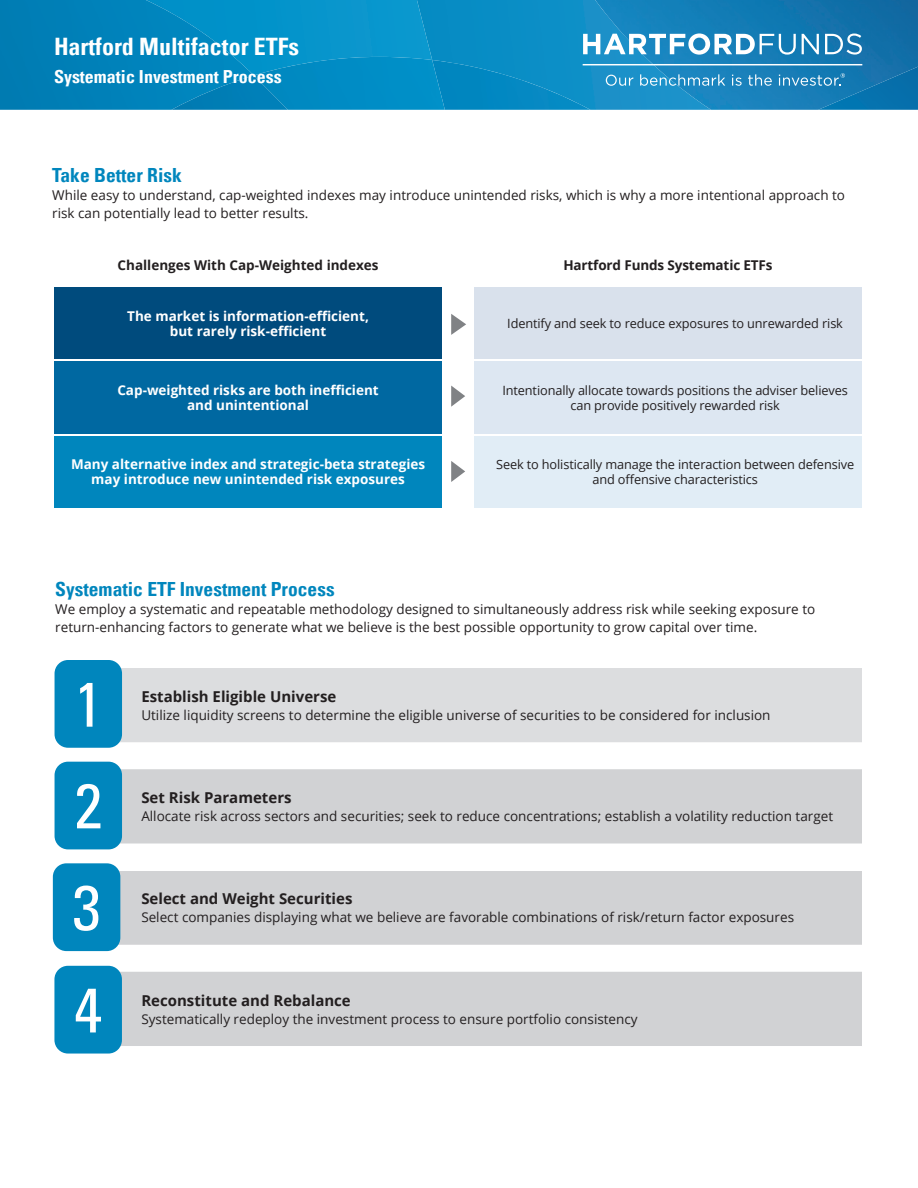
<style>
.page{position:relative;width:918px;height:1188px;background:#fff}
.page>*{position:absolute;margin:0;border:0;box-sizing:border-box;transform-origin:0 0}
.t1{font:condensed 63px/102px "Univers LT Pro";color:#fff;text-align:justify}
.t2{font:700 condensed 24px "Univers LT Pro";color:#fff}
.t3{font:700 condensed 19.5px "Univers LT Pro";color:#0086bd}
.t4{font:700 condensed 18px "Univers LT Pro";color:#fff}
.t5{font:700 15px "Open Sans";color:#231f20}
.t6{font:13.5px/18px "Open Sans";color:#231f20}
.t7{font:700 13.5px/15px "Open Sans";color:#fff;text-align:center}
.t8{font:700 13.5px "Open Sans";color:#231f20}
.t9{font:12.75px/15px "Open Sans";letter-spacing:-.01em;color:#231f20;text-align:center}
</style>
<div class="page">
<div style="left:254px;top:0;width:163px;height:57px;background:#0796cc"></div>
<img style="left:417px;top:0;width:178px;height:110px">
<div style="left:254px;top:57px;width:191px;height:53px;background:#008dc6"></div>
<img style="left:432px;top:60px;width:158px;height:50px">
<img style="left:0;top:0;width:254px;height:110px">
<img style="left:172px;top:75px;width:116px;height:35px">
<img style="left:595px;top:0;width:323px;height:110px">
<img style="left:818px;top:67px;width:100px;height:43px">
<svg style="left:583px;top:33px;width:213px;height:22px"></svg>
<svg style="left:802px;top:34px;width:17px;height:20px"></svg>
<svg style="left:825px;top:34px;width:37px;height:21px"></svg>
<hr style="left:583px;top:64px;width:279px;height:1px;background:#fff">
<svg style="left:606px;top:75px;width:27px;height:11px"></svg>
<svg style="left:640px;top:74px;width:85px;height:12px"></svg>
<svg style="left:732px;top:75px;width:10px;height:11px"></svg>
<svg style="left:748px;top:74px;width:24px;height:12px"></svg>
<svg style="left:779px;top:73px;width:66px;height:13px"></svg>
<div style="left:53px;top:287px;width:390px;height:73px;background:#004b7d"></div>
<div style="left:473px;top:287px;width:390px;height:73px;background:#d9e1ec"></div>
<div style="left:53px;top:360px;width:390px;height:75px;background:#0068a1"></div>
<div style="left:473px;top:360px;width:390px;height:75px;background:#dde7f2"></div>
<div style="left:53px;top:435px;width:390px;height:74px;background:#0086bd"></div>
<div style="left:473px;top:435px;width:390px;height:74px;background:#e1edf6"></div>
<hr style="left:52px;top:287px;width:2px;height:73px;background:#fff">
<hr style="left:442px;top:287px;width:2px;height:73px;background:#fff">
<hr style="left:472px;top:287px;width:2px;height:73px;background:#fff">
<hr style="left:862px;top:287px;width:2px;height:73px;background:#fff">
<hr style="left:52px;top:360px;width:391px;height:1px;background:#fff">
<hr style="left:52px;top:361px;width:2px;height:73px;background:#fff">
<hr style="left:442px;top:361px;width:2px;height:73px;background:#fff">
<hr style="left:473px;top:360px;width:391px;height:1px;background:#fff">
<hr style="left:472px;top:361px;width:2px;height:73px;background:#fff">
<hr style="left:862px;top:361px;width:2px;height:73px;background:#fff">
<hr style="left:52px;top:434px;width:391px;height:1px;background:#fff">
<hr style="left:52px;top:435px;width:2px;height:73px;background:#fff">
<hr style="left:442px;top:435px;width:2px;height:73px;background:#fff">
<hr style="left:473px;top:434px;width:391px;height:1px;background:#fff">
<hr style="left:472px;top:435px;width:2px;height:73px;background:#fff">
<hr style="left:862px;top:435px;width:2px;height:73px;background:#fff">
<hr style="left:52px;top:508px;width:391px;height:2px;background:#fff">
<hr style="left:473px;top:508px;width:391px;height:2px;background:#fff">
<svg style="left:451px;top:314px;width:15px;height:168px"></svg>
<div style="left:115px;top:668px;width:748px;height:74px;background:#dcdddf"></div>
<svg style="left:116px;top:769px;width:746px;height:277px;background:#d6d7d8"></svg>
<div style="left:115px;top:844px;width:748px;height:27px;background:#fff"></div>
<hr style="left:862px;top:668px;width:1px;height:74px;background:#fff">
<div style="left:55px;top:660px;width:67px;height:88px;background:#0086bd;border-radius:14px"></div>
<div style="left:55px;top:762px;width:67px;height:87px;background:#0086bd;border-radius:14px"></div>
<div style="left:53px;top:863px;width:67px;height:88px;background:#0086bd;border-radius:14px"></div>
<div style="left:54px;top:966px;width:68px;height:88px;background:#0086bd;border-radius:14px"></div>
<h2 class="t2" style="left:54px;top:31px;width:247px">Hartford Multifactor ETFs</h2>
<h3 class="t4" style="left:54px;top:66px;width:229px">Systematic Investment Process</h3>
<h3 class="t3" style="left:52px;top:163px;width:131px">Take Better Risk</h3>
<p class="t6" style="left:52px;top:186px;width:794px">While easy to understand, cap-weighted indexes may introduce unintended risks, which is why a more intentional approach to risk can potentially lead to better results.</p>
<p class="t8" style="left:118px;top:256px;width:263px">Challenges With Cap-Weighted indexes</p>
<p class="t8" style="left:563px;top:256px;width:211px">Hartford Funds Systematic ETFs</p>
<p class="t7" style="left:127px;top:308px;width:243px">The market is information-efficient, but rarely risk-efficient</p>
<p class="t9" style="left:507px;top:316px;width:337px">Identify and seek to reduce exposures to unrewarded risk</p>
<p class="t7" style="left:117px;top:382px;width:263px">Cap-weighted risks are both inefficient and unintentional</p>
<p class="t9" style="left:502px;top:382px;width:347px">Intentionally allocate towards positions the adviser believes can provide positively rewarded risk</p>
<p class="t7" style="left:71px;top:457px;width:356px">Many alternative index and strategic-beta strategies may introduce new unintended risk exposures</p>
<p class="t9" style="left:496px;top:457px;width:360px">Seek to holistically manage the interaction between defensive and offensive characteristics</p>
<h3 class="t3" style="left:55px;top:577px;width:281px">Systematic ETF Investment Process</h3>
<p class="t6" style="left:55px;top:600px;width:762px">We employ a systematic and repeatable methodology designed to simultaneously address risk while seeking exposure to return-enhancing factors to generate what we believe is the best possible opportunity to grow capital over time.</p>
<h1 class="t1" style="left:73px;top:652px;width:31px">1<br>2<br>3<br>4</h1>
<p class="t5" style="left:141px;top:686px;width:197px">Establish Eligible Universe</p>
<p class="t6" style="left:141px;top:706px;width:631px">Utilize liquidity screens to determine the eligible universe of securities to be considered for inclusion</p>
<p class="t5" style="left:141px;top:787px;width:152px">Set Risk Parameters</p>
<p class="t6" style="left:141px;top:807px;width:693px">Allocate risk across sectors and securities; seek to reduce concentrations; establish a volatility reduction target</p>
<p class="t5" style="left:141px;top:888px;width:213px">Select and Weight Securities</p>
<p class="t6" style="left:141px;top:908px;width:654px">Select companies displaying what we believe are favorable combinations of risk/return factor exposures</p>
<p class="t5" style="left:141px;top:990px;width:211px">Reconstitute and Rebalance</p>
<p class="t6" style="left:141px;top:1009px;width:498px">Systematically redeploy the investment process to ensure portfolio consistency</p>
</div>
